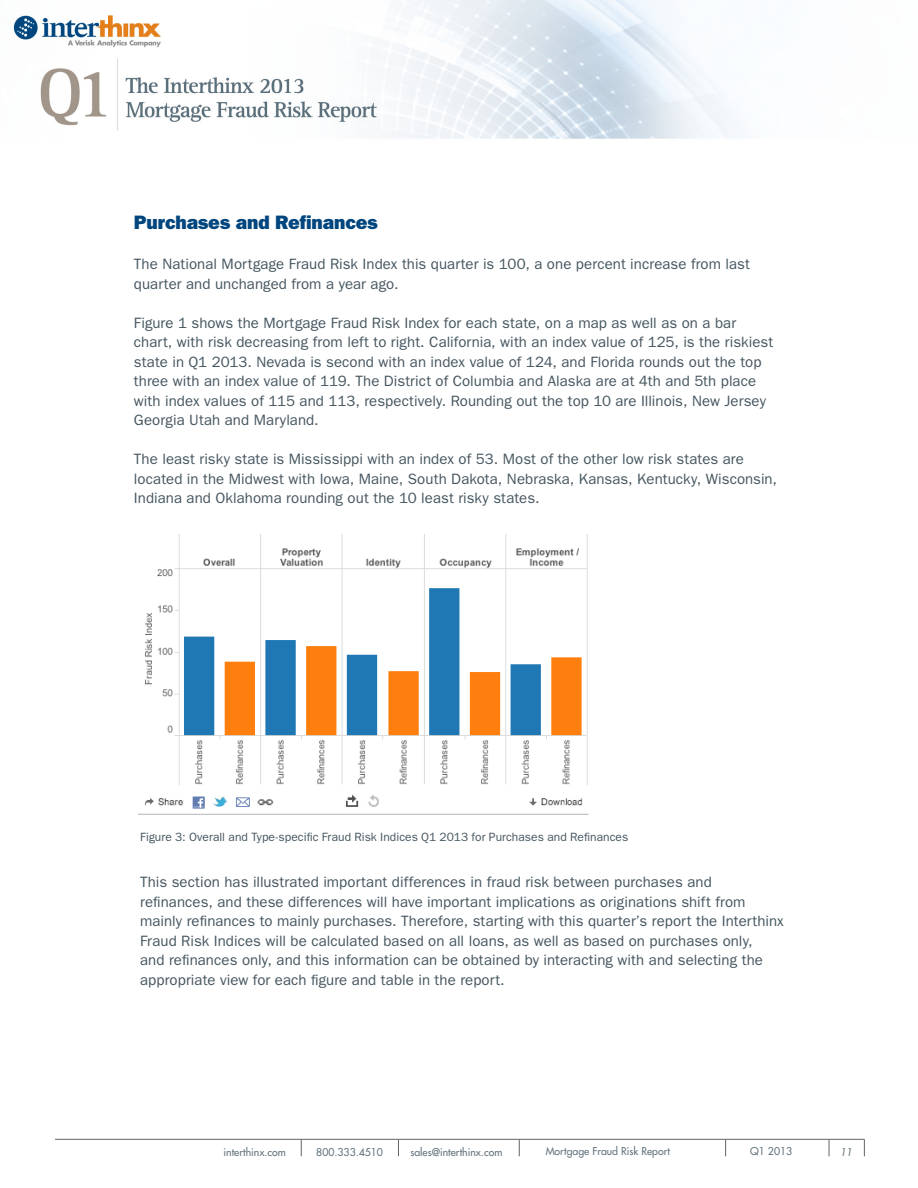
<style>
.page{position:relative;width:918px;height:1188px;background:#fff}
.page>*{position:absolute;margin:0;border:0;box-sizing:border-box;transform-origin:0 0}
.t1{font:19.5px "ITC Franklin Gothic Std Hvy";letter-spacing:-.005em;color:#00467e}
.t2{font:15px/19.5px "ITC Franklin Gothic Std";letter-spacing:.005em;color:#45555f}
.t3{font:12px "ITC Franklin Gothic Std";color:#45555f}
.t4{font:500 10.5px "Futura Std";color:#64747e}
.t5{font:italic 500 10.5px "Futura Std";color:#64747e}
</style>
<div class="page">
<svg style="left:519px;top:1140px;width:1px;height:16px"></svg>
<svg style="left:829px;top:1140px;width:1px;height:16px"></svg>
<svg style="left:725px;top:1140px;width:1px;height:16px"></svg>
<svg style="left:864px;top:1140px;width:1px;height:16px"></svg>
<hr style="left:55px;top:1139px;width:810px;height:1px;background:#636366">
<svg style="left:301px;top:1139px;width:1px;height:17px"></svg>
<svg style="left:398px;top:1139px;width:1px;height:17px"></svg>
<img style="left:13px;top:0;width:731px;height:139px">
<img style="left:138px;top:534px;width:451px;height:281px">
<p class="t1" style="left:134px;top:211px;width:245px">Purchases and Refinances</p>
<p class="t2" style="left:134px;top:254px;width:618px">The National Mortgage Fraud Risk Index this quarter is 100, a one percent increase from last quarter and unchanged from a year ago.</p>
<p class="t2" style="left:134px;top:313px;width:641px">Figure 1 shows the Mortgage Fraud Risk Index for each state, on a map as well as on a bar chart, with risk decreasing from left to right. California, with an index value of 125, is the riskiest state in Q1 2013. Nevada is second with an index value of 124, and Florida rounds out the top three with an index value of 119. The District of Columbia and Alaska are at 4th and 5th place with index values of 115 and 113, respectively. Rounding out the top 10 are Illinois, New Jersey Georgia Utah and Maryland.</p>
<p class="t2" style="left:134px;top:449px;width:645px">The least risky state is Mississippi with an index of 53. Most of the other low risk states are located in the Midwest with Iowa, Maine, South Dakota, Nebraska, Kansas, Kentucky, Wisconsin,<br>Indiana and Oklahoma rounding out the 10 least risky states.</p>
<p class="t3" style="left:140px;top:830px;width:490px">Figure 3: Overall and Type-specific Fraud Risk Indices Q1 2013 for Purchases and Refinances</p>
<p class="t2" style="left:140px;top:873px;width:645px">This section has illustrated important differences in fraud risk between purchases and refinances, and these differences will have important implications as originations shift from mainly refinances to mainly purchases. Therefore, starting with this quarter’s report the Interthinx Fraud Risk Indices will be calculated based on all loans, as well as based on purchases only,<br>and refinances only, and this information can be obtained by interacting with and selecting the appropriate view for each figure and table in the report.</p>
<p class="t4" style="left:224px;top:1146px;width:64px">interthinx.com</p>
<p class="t4" style="left:316px;top:1146px;width:68px">800.333.4510</p>
<p class="t4" style="left:410px;top:1146px;width:94px">sales@interthinx.com</p>
<p class="t4" style="left:546px;top:1145px;width:126px">Mortgage Fraud Risk Report</p>
<p class="t4" style="left:750px;top:1145px;width:44px">Q1 2013</p>
<p class="t5" style="left:840px;top:1145px;width:14px">11</p>
</div>
